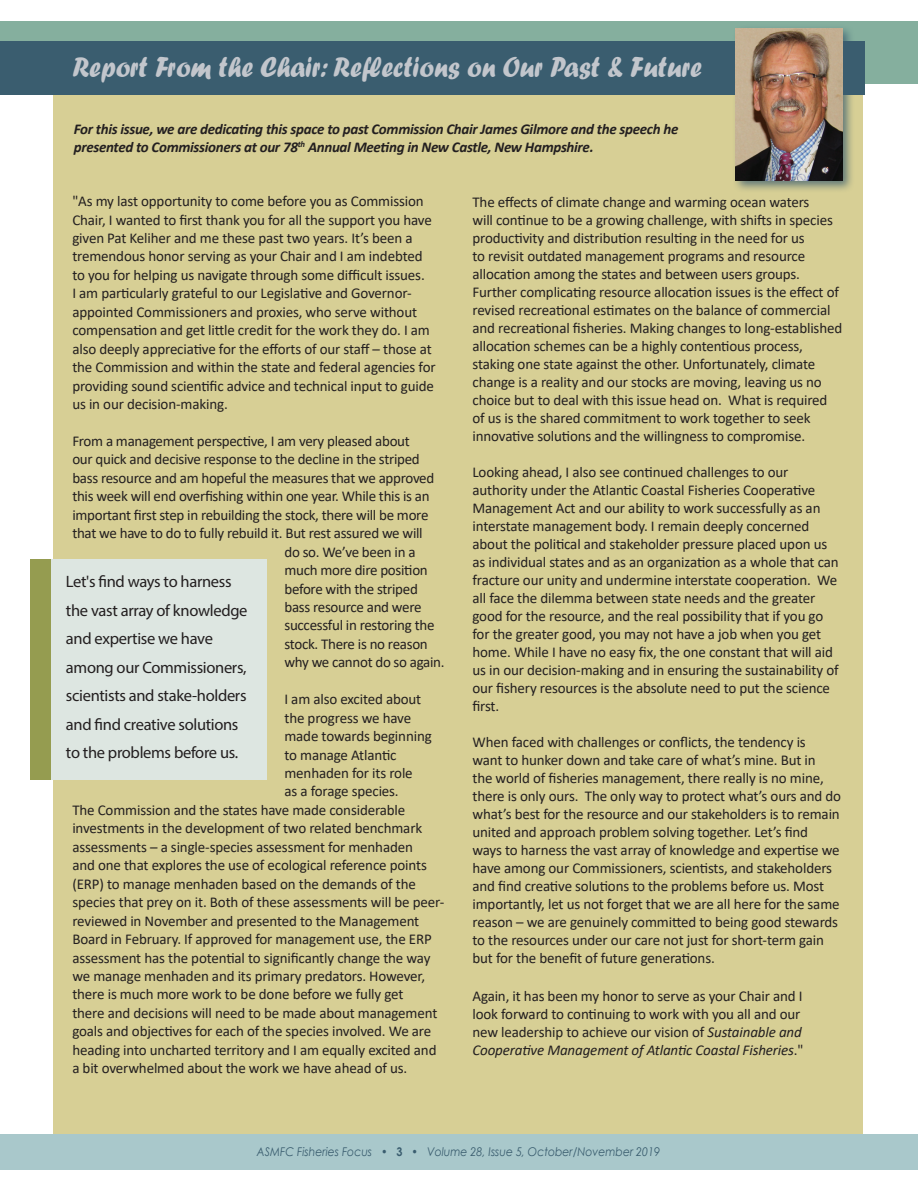
<style>
.page{position:relative;width:918px;height:1188px;background:#fff}
.page>*{position:absolute;margin:0;border:0;box-sizing:border-box;transform-origin:0 0}
.t1{font:30px "Forte";color:#c2c6cc;scale:.9 1}
.t2{font:16.5px/28.5px "Myriad Pro";letter-spacing:-.02em;color:#231f20}
.t3{font:15px/18px "Calibri";letter-spacing:-.01em;color:#231f20}
.t4{font:italic 700 15px/18px "Calibri";letter-spacing:-.02em;color:#231f20}
.t5{font:italic 12px "Century Gothic";color:#3a5d6f;scale:.9 1}
.s1{font-style:italic}
.s2{font-style:normal}
.s3{font-weight:700;font-style:normal}
</style>
<div class="page">
<div style="left:0;top:21px;width:918px;height:63px;background:#85af9e"></div>
<div style="left:0;top:1134px;width:918px;height:36px;background:#a9c8cb"></div>
<div style="left:53px;top:59px;width:810px;height:1075px;background:#d7cf95"></div>
<div style="left:0;top:41px;width:865px;height:53px;background:#3a5d6f"></div>
<div style="left:732px;top:25px;width:123px;height:169px;background:#3a5d6f;opacity:.75"></div>
<img style="left:736px;top:28px;width:106px;height:153px">
<div style="left:32px;top:559px;width:234px;height:221px;background:#dde6e1"></div>
<div style="left:30px;top:559px;width:20px;height:221px;background:#959c50"></div>
<h1 class="t1" style="left:72px;top:49px;width:701px">Report From the Chair: Reflections on Our Past &amp; Future</h1>
<p class="t4" style="left:74px;top:119px;width:606px">For this issue, we are dedicating this space to past Commission Chair James Gilmore and the speech he presented to Commissioners at our 78<sup>th</sup> Annual Meeting in New Castle, New Hampshire.</p>
<p class="t3" style="left:72px;top:192px;width:365px;line-height:18.5px">"As my last opportunity to come before you as Commission Chair, I wanted to first thank you for all the support you have given Pat Keliher and me these past two years. It’s been a tremendous honor serving as your Chair and I am indebted to you for helping us navigate through some difficult issues.<br>I am particularly grateful to our Legislative and Governor&shy;appointed Commissioners and proxies, who serve without compensation and get little credit for the work they do. I am also deeply appreciative for the efforts of our staff – those at the Commission and within the state and federal agencies for providing sound scientific advice and technical input to guide us in our decision-making.</p>
<p class="t3" style="left:72px;top:432px;width:339px">From a management perspective, I am very pleased about</p>
<p class="t3" style="left:72px;top:450px;width:349px">our quick and decisive response to the decline in the striped</p>
<p class="t3" style="left:72px;top:468px;width:364px">bass resource and am hopeful the measures that we approved</p>
<p class="t3" style="left:72px;top:487px;width:359px">this week will end overfishing within one year. While this is an</p>
<p class="t3" style="left:72px;top:505px;width:358px">important first step in rebuilding the stock, there will be more</p>
<p class="t3" style="left:72px;top:524px;width:352px">that we have to do to fully rebuild it. But rest assured we will</p>
<p class="t3" style="left:284px;top:542px;width:133px">do so. We’ve been in a</p>
<p class="t3" style="left:284px;top:561px;width:145px">much more dire position</p>
<p class="t3" style="left:284px;top:579px;width:135px">before with the striped</p>
<p class="t3" style="left:284px;top:598px;width:139px">bass resource and were</p>
<p class="t3" style="left:284px;top:616px;width:152px">successful in restoring the</p>
<p class="t3" style="left:284px;top:635px;width:145px">stock. There is no reason</p>
<p class="t3" style="left:284px;top:653px;width:162px">why we cannot do so again.</p>
<p class="t3" style="left:284px;top:690px;width:138px">I am also excited about</p>
<p class="t3" style="left:284px;top:708px;width:128px">the progress we have</p>
<p class="t3" style="left:284px;top:727px;width:149px">made towards beginning</p>
<p class="t3" style="left:284px;top:745px;width:114px">to manage Atlantic</p>
<p class="t3" style="left:284px;top:764px;width:130px">menhaden for its role</p>
<p class="t3" style="left:284px;top:782px;width:116px">as a forage species.</p>
<p class="t3" style="left:72px;top:801px;width:335px">The Commission and the states have made considerable</p>
<p class="t3" style="left:72px;top:819px;width:351px">investments in the development of two related benchmark</p>
<p class="t3" style="left:72px;top:837px;width:342px">assessments – a single-species assessment for menhaden</p>
<p class="t3" style="left:72px;top:856px;width:356px">and one that explores the use of ecological reference points</p>
<p class="t3" style="left:72px;top:874px;width:345px">(ERP) to manage menhaden based on the demands of the</p>
<p class="t3" style="left:72px;top:893px;width:374px">species that prey on it. Both of these assessments will be peer-</p>
<p class="t3" style="left:72px;top:911px;width:348px">reviewed in November and presented to the Management</p>
<p class="t3" style="left:72px;top:930px;width:361px">Board in February. If approved for management use, the ERP</p>
<p class="t3" style="left:72px;top:948px;width:360px">assessment has the potential to significantly change the way</p>
<p class="t3" style="left:72px;top:967px;width:354px">we manage menhaden and its primary predators. However,</p>
<p class="t3" style="left:72px;top:985px;width:333px">there is much more work to be done before we fully get</p>
<p class="t3" style="left:72px;top:1004px;width:367px">there and decisions will need to be made about management</p>
<p class="t3" style="left:72px;top:1022px;width:360px">goals and objectives for each of the species involved. We are</p>
<p class="t3" style="left:72px;top:1040px;width:366px">heading into uncharted territory and I am equally excited and</p>
<p class="t3" style="left:72px;top:1058px;width:337px">a bit overwhelmed about the work we have ahead of us.</p>
<p class="t2" style="left:66px;top:567px;width:183px">Let's find ways to harness the vast array of knowledge and expertise we have among our Commissioners, scientists and stake-holders and find creative solutions to the problems before us.</p>
<p class="t3" style="left:472px;top:193px;width:371px">The effects of climate change and warming ocean waters<br>will continue to be a growing challenge, with shifts in species productivity and distribution resulting in the need for us<br>to revisit outdated management programs and resource allocation among the states and between users groups.<br>Further complicating resource allocation issues is the effect of revised recreational estimates on the balance of commercial and recreational fisheries. Making changes to long-established allocation schemes can be a highly contentious process, staking one state against the other. Unfortunately, climate change is a reality and our stocks are moving, leaving us no choice but to deal with this issue head on. What is required of us is the shared commitment to work together to seek innovative solutions and the willingness to compromise.</p>
<p class="t3" style="left:472px;top:463px;width:368px">Looking ahead, I also see continued challenges to our authority under the Atlantic Coastal Fisheries Cooperative Management Act and our ability to work successfully as an interstate management body. I remain deeply concerned about the political and stakeholder pressure placed upon us as individual states and as an organization as a whole that can fracture our unity and undermine interstate cooperation. We all face the dilemma between state needs and the greater good for the resource, and the real possibility that if you go for the greater good, you may not have a job when you get home. While I have no easy fix, the one constant that will aid us in our decision-making and in ensuring the sustainability of our fishery resources is the absolute need to put the science first.</p>
<p class="t3" style="left:472px;top:733px;width:370px">When faced with challenges or conflicts, the tendency is<br>want to hunker down and take care of what’s mine. But in<br>the world of fisheries management, there really is no mine, there is only ours. The only way to protect what’s ours and do what’s best for the resource and our stakeholders is to remain united and approach problem solving together. Let’s find ways to harness the vast array of knowledge and expertise we have among our Commissioners, scientists, and stakeholders and find creative solutions to the problems before us. Most importantly, let us not forget that we are all here for the same reason – we are genuinely committed to being good stewards to the resources under our care not just for short-term gain but for the benefit of future generations.</p>
<p class="t3" style="left:472px;top:987px;width:333px">Again, it has been my honor to serve as your Chair and I look forward to continuing to work with you all and our new leadership to achieve our vision of <span class="s1">Sustainable and Cooperative Management of Atlantic Coastal Fisheries</span>."</p>
<p class="t5" style="left:257px;top:1143px;width:450px">ASMFC Fisheries Focus <span class="s2">•</span> <span class="s3">3</span> <span class="s2">•</span> Volume 28, Issue 5, October/November 2019</p>
</div>
